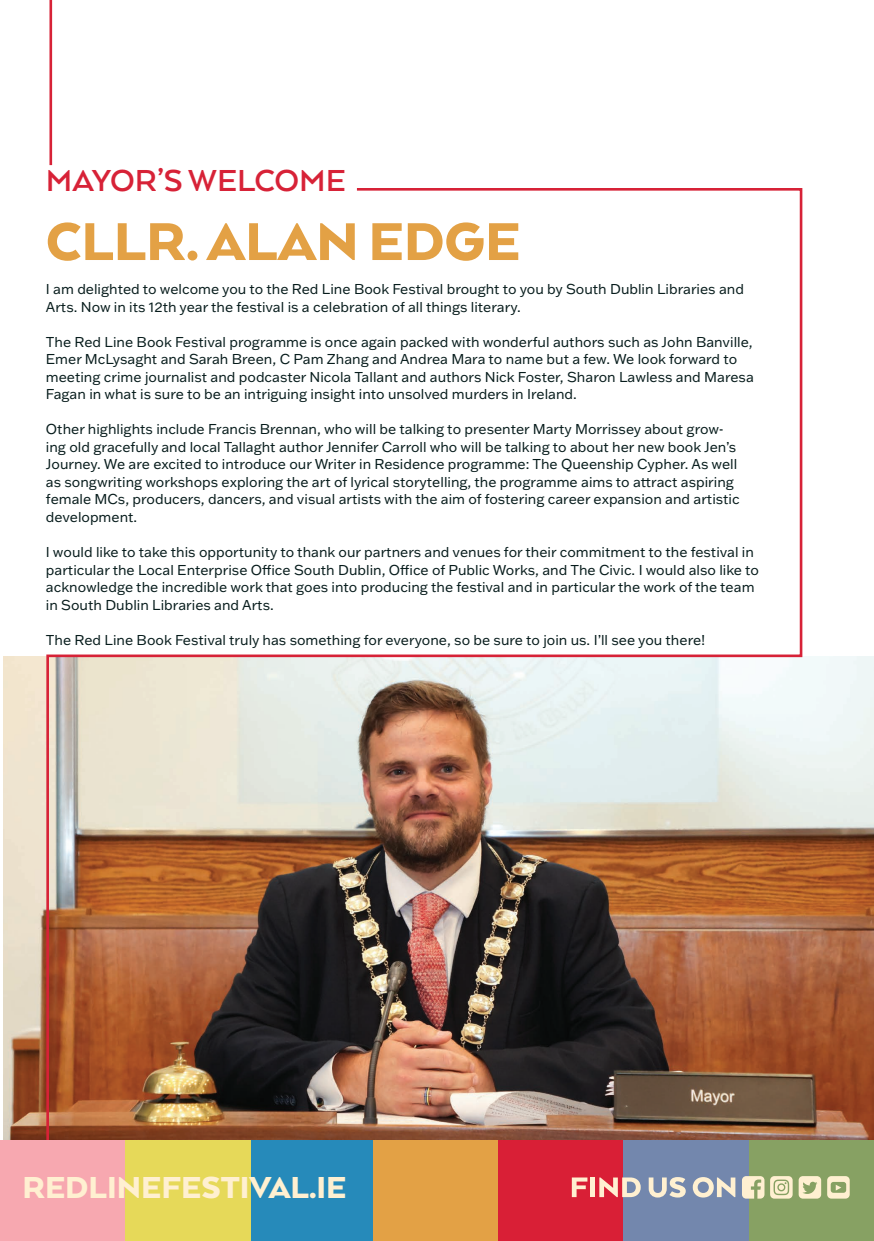
<style>
.page{position:relative;width:874px;height:1241px;background:#fff}
.page>*{position:absolute;margin:0;border:0;box-sizing:border-box;transform-origin:0 0}
.t1{font:900 61.25px "Arquitecta";color:#e3a145}
.t2{font:900 35px "Arquitecta";color:#fff0d1}
.t3{font:700 35px "Arquitecta";color:#d72237}
.t4{font:14px/17.5px "Franklin Gothic ATF";color:#071c1c}
</style>
<div class="page">
<img style="left:4px;top:656px;width:869px;height:483px">
<hr style="left:49px;top:0;width:3px;height:165px;background:#d72237">
<img style="left:45px;top:188px;width:758px;height:952px">
<div style="left:497px;top:1140px;width:126px;height:100px;background:#d91f36"></div>
<div style="left:748px;top:1140px;width:125px;height:100px;background:#87a163"></div>
<div style="left:372px;top:1140px;width:125px;height:100px;background:#e3a145"></div>
<div style="left:0;top:1140px;width:125px;height:100px;background:#f7a8b0"></div>
<div style="left:623px;top:1140px;width:125px;height:100px;background:#7387ad"></div>
<div style="left:247px;top:1140px;width:125px;height:100px;background:#268aba"></div>
<div style="left:125px;top:1140px;width:125px;height:100px;background:#e6d959"></div>
<svg style="left:742px;top:1175px;width:50px;height:23px"></svg>
<svg style="left:798px;top:1176px;width:22px;height:22px"></svg>
<svg style="left:827px;top:1176px;width:22px;height:22px"></svg>
<svg style="left:571px;top:1177px;width:16px;height:19px"></svg>
<hr style="left:590px;top:1177px;width:4px;height:19px;background:#fff0d1">
<svg style="left:599px;top:1177px;width:41px;height:19px"></svg>
<svg style="left:648px;top:1177px;width:37px;height:20px"></svg>
<svg style="left:692px;top:1177px;width:43px;height:20px"></svg>
<p class="t3" style="left:46px;top:159px;width:301px">MAYOR’S WELCOME</p>
<p class="t1" style="left:46px;top:203px;width:475px">CLLR. ALAN EDGE</p>
<p class="t4" style="left:46px;top:280px;width:699px">I am delighted to welcome you to the Red Line Book Festival brought to you by South Dublin Libraries and<br>Arts. Now in its 12th year the festival is a celebration of all things literary.</p>
<p class="t4" style="left:46px;top:333px;width:709px">The Red Line Book Festival programme is once again packed with wonderful authors such as John Banville, Emer McLysaght and Sarah Breen, C Pam Zhang and Andrea Mara to name but a few. We look forward to meeting crime journalist and podcaster Nicola Tallant and authors Nick Foster, Sharon Lawless and Maresa Fagan in what is sure to be an intriguing insight into unsolved murders in Ireland.</p>
<p class="t4" style="left:46px;top:420px;width:695px">Other highlights include Francis Brennan, who will be talking to presenter Marty Morrissey about grow&shy;ing old gracefully and local Tallaght author Jennifer Carroll who will be talking to about her new book Jen’s Journey. We are excited to introduce our Writer in Residence programme: The Queenship Cypher. As well as songwriting workshops exploring the art of lyrical storytelling, the programme aims to attract aspiring female MCs, producers, dancers, and visual artists with the aim of fostering career expansion and artistic development.</p>
<p class="t4" style="left:46px;top:543px;width:714px">I would like to take this opportunity to thank our partners and venues for their commitment to the festival in particular the Local Enterprise Office South Dublin, Office of Public Works, and The Civic. I would also like to acknowledge the incredible work that goes into producing the festival and in particular the work of the team in South Dublin Libraries and Arts.</p>
<p class="t4" style="left:46px;top:630px;width:660px">The Red Line Book Festival truly has something for everyone, so be sure to join us. I’ll see you there!</p>
<p class="t2" style="left:22px;top:1165px;width:325px">REDLINEFESTIVAL.IE</p>
</div>
